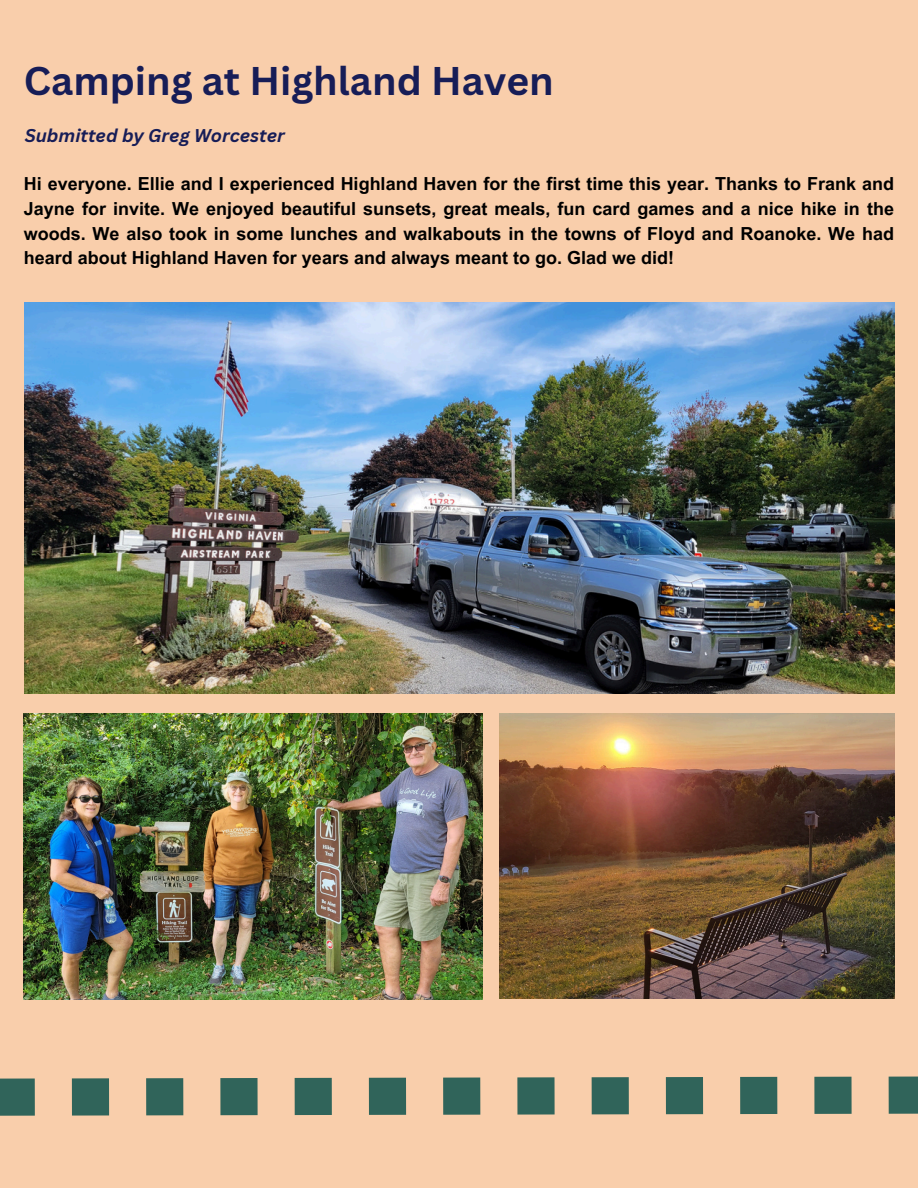
<style>
.page{position:relative;width:918px;height:1188px;background:#f9ceab}
.page>*{position:absolute;margin:0;border:0;box-sizing:border-box;transform-origin:0 0}
.t1{font:700 39px "Canva Sans";color:#171d57}
.t2{font:700 18px/24.8px "Arial MT Pro";color:#000;text-align:justify}
.t3{font:italic 700 18px "Canva Sans";color:#171d57}
</style>
<div class="page">
<img style="left:25px;top:302px;width:869px;height:392px">
<img style="left:24px;top:713px;width:459px;height:286px">
<img style="left:500px;top:713px;width:394px;height:286px">
<svg style="left:0;top:1077px;width:918px;height:39px"></svg>
<p class="t1" style="left:24px;top:53px;width:531px">Camping at Highland Haven</p>
<p class="t3" style="left:25px;top:122px;width:262px">Submitted by Greg Worcester</p>
<p class="t2" style="left:24px;top:174px;width:872px">Hi everyone. Ellie and I experienced Highland Haven for the first time this year. Thanks to Frank and Jayne for invite. We enjoyed beautiful sunsets, great meals, fun card games and a nice hike in the woods. We also took in some lunches and walkabouts in the towns of Floyd and Roanoke. We had heard about Highland Haven for years and always meant to go. Glad we did!</p>
</div>
